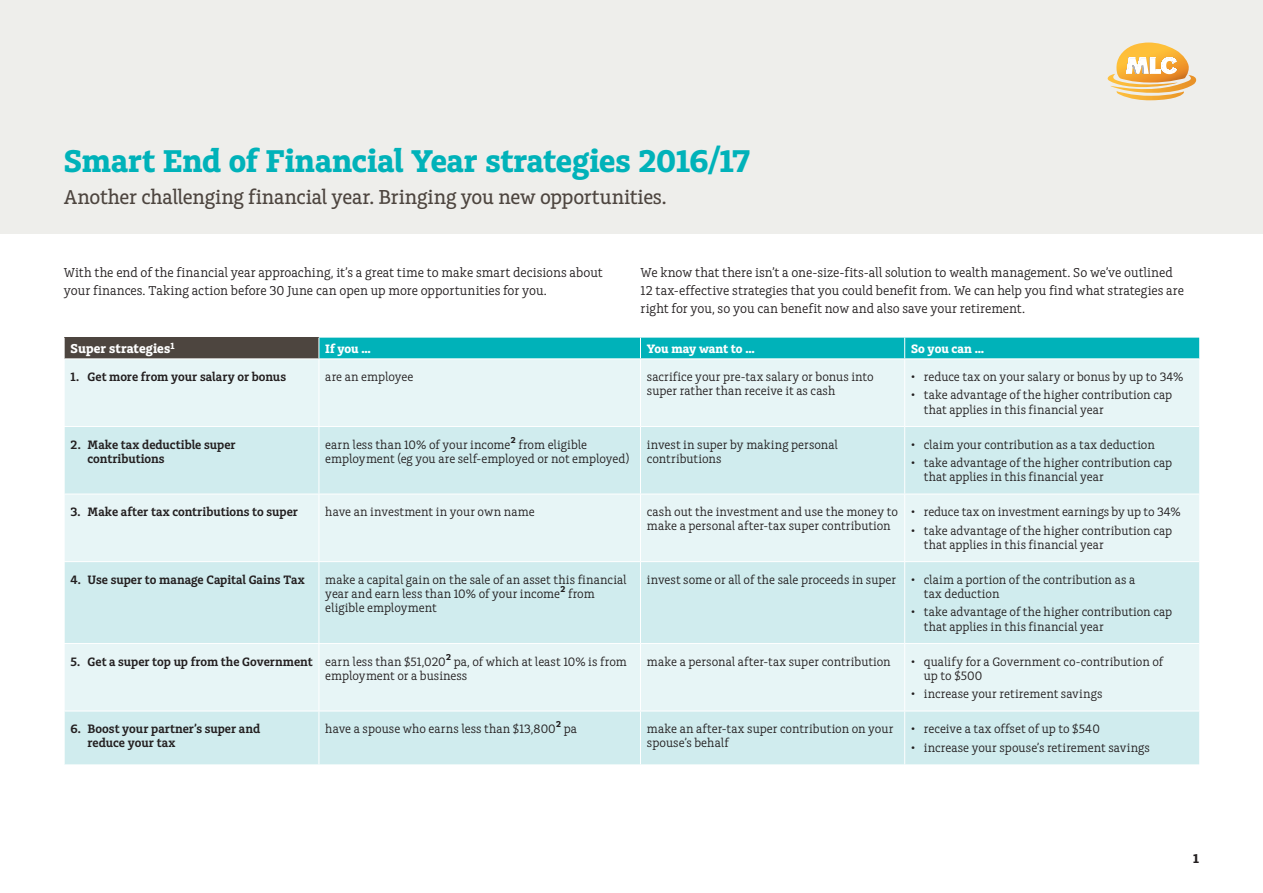
<style>
.page{position:relative;width:1263px;height:893px;background:#fff}
.page>*{position:absolute;margin:0;border:0;box-sizing:border-box;transform-origin:0 0}
.t1{font:700 33px "Charlie Std";letter-spacing:-.005em;color:#00b2b9}
.t2{font:500 21px "Charlie Std";letter-spacing:-.01em;color:#4d453f}
.t3{font:13.5px/18px "Charlie Std";color:#231f20}
.t4{font:700 13.5px "Charlie Std";letter-spacing:.01em;color:#fff}
.t5{font:700 13.5px "Charlie Std";color:#231f20}
.t6{font:12.75px/14.2px "Charlie Std";color:#231f20}
.t7{font:600 12.75px/14.2px "Charlie Std";color:#231f20}
.t8{font:700 12.75px "Charlie Std";letter-spacing:-.005em;color:#fff}
.t9{font:700 9px "Charlie Std";color:#231f20}
.s1{font-weight:400}
</style>
<div class="page">
<div style="left:0;top:0;width:1263px;height:234px;background:#eeeeeb"></div>
<svg style="left:1107px;top:43px;width:90px;height:57px"></svg>
<div style="left:64px;top:338px;width:255px;height:21px;background:#4d453f"></div>
<div style="left:65px;top:359px;width:1134px;height:67px;background:#e7f5f6"></div>
<svg style="left:65px;top:427px;width:1134px;height:337px;background:#d9eff1"></svg>
<hr style="left:64px;top:494px;width:255px;height:1px;background:#fff">
<hr style="left:905px;top:494px;width:294px;height:1px;background:#fff">
<hr style="left:64px;top:561px;width:255px;height:1px;background:#fff">
<hr style="left:905px;top:561px;width:294px;height:1px;background:#fff">
<hr style="left:64px;top:643px;width:255px;height:1px;background:#fff">
<hr style="left:905px;top:643px;width:294px;height:1px;background:#fff">
<hr style="left:64px;top:711px;width:255px;height:1px;background:#fff">
<hr style="left:905px;top:711px;width:294px;height:1px;background:#fff">
<svg style="left:64px;top:338px;width:1px;height:20px"></svg>
<hr style="left:64px;top:358px;width:255px;height:1px;background:#fff">
<hr style="left:319px;top:359px;width:1px;height:67px;background:#fff">
<hr style="left:640px;top:359px;width:1px;height:67px;background:#fff">
<hr style="left:904px;top:359px;width:1px;height:67px;background:#fff">
<hr style="left:319px;top:427px;width:1px;height:67px;background:#fff">
<hr style="left:640px;top:427px;width:1px;height:67px;background:#fff">
<hr style="left:904px;top:427px;width:1px;height:67px;background:#fff">
<hr style="left:319px;top:494px;width:321px;height:1px;background:#fff">
<hr style="left:319px;top:494px;width:1px;height:67px;background:#fff">
<hr style="left:640px;top:494px;width:265px;height:1px;background:#fff">
<hr style="left:640px;top:494px;width:1px;height:67px;background:#fff">
<hr style="left:904px;top:494px;width:1px;height:67px;background:#fff">
<hr style="left:319px;top:561px;width:321px;height:1px;background:#fff">
<hr style="left:319px;top:562px;width:1px;height:81px;background:#fff">
<hr style="left:640px;top:561px;width:265px;height:1px;background:#fff">
<hr style="left:640px;top:562px;width:1px;height:81px;background:#fff">
<hr style="left:904px;top:562px;width:1px;height:81px;background:#fff">
<hr style="left:319px;top:643px;width:321px;height:1px;background:#fff">
<hr style="left:319px;top:644px;width:1px;height:67px;background:#fff">
<hr style="left:640px;top:643px;width:265px;height:1px;background:#fff">
<hr style="left:640px;top:644px;width:1px;height:67px;background:#fff">
<hr style="left:904px;top:644px;width:1px;height:67px;background:#fff">
<hr style="left:319px;top:711px;width:321px;height:1px;background:#fff">
<hr style="left:319px;top:711px;width:1px;height:53px;background:#fff">
<hr style="left:640px;top:711px;width:265px;height:1px;background:#fff">
<hr style="left:640px;top:711px;width:1px;height:53px;background:#fff">
<hr style="left:904px;top:711px;width:1px;height:53px;background:#fff">
<div style="left:319px;top:338px;width:880px;height:21px;background:#00b2b9"></div>
<hr style="left:905px;top:358px;width:294px;height:1px;background:#fff">
<h1 class="t1" style="left:64px;top:142px;width:688px">Smart End of Financial Year strategies 2016/17</h1>
<h2 class="t2" style="left:64px;top:185px;width:604px">Another challenging financial year. Bringing you new opportunities.</h2>
<p class="t3" style="left:64px;top:263px;width:540px">With the end of the financial year approaching, it’s a great time to make smart decisions about your finances. Taking action before 30 June can open up more opportunities for you.</p>
<p class="t3" style="left:640px;top:263px;width:545px">We know that there isn’t a one-size-fits-all solution to wealth management. So we’ve outlined<br>12 tax-effective strategies that you could benefit from. We can help you find what strategies are right for you, so you can benefit now and also save your retirement.</p>
<p class="t4" style="left:71px;top:341px;width:106px">Super strategies<sup>1</sup></p>
<p class="t8" style="left:325px;top:341px;width:47px">If you …</p>
<p class="t8" style="left:647px;top:341px;width:109px">You may want to …</p>
<p class="t8" style="left:911px;top:341px;width:74px">So you can …</p>
<p class="t7" style="left:71px;top:370px;width:217px">1. Get more from your salary or bonus</p>
<p class="t6" style="left:325px;top:370px;width:90px">are an employee</p>
<p class="t6" style="left:647px;top:370px;width:228px">sacrifice your pre-tax salary or bonus into super rather than receive it as cash</p>
<p class="t6" style="left:911px;top:370px;width:274px">• reduce tax on your salary or bonus by up to 34%</p>
<p class="t6" style="left:924px;top:388px;width:250px;text-indent:-13px">• take advantage of the higher contribution cap that applies in this financial year</p>
<p class="t7" style="left:88px;top:437px;width:150px;text-indent:-17px">2. Make tax deductible super contributions</p>
<p class="t6" style="left:325px;top:437px;width:187px">earn less than 10% of your income</p>
<p class="t9" style="left:511px;top:434px;width:6px">2</p>
<p class="t6" style="left:325px;top:437px;width:306px;text-indent:193px">from eligible employment (eg you are self-employed or not employed)</p>
<p class="t6" style="left:647px;top:437px;width:193px">invest in super by making personal contributions</p>
<p class="t6" style="left:911px;top:437px;width:245px">• claim your contribution as a tax deduction</p>
<p class="t6" style="left:924px;top:456px;width:250px;text-indent:-13px">• take advantage of the higher contribution cap that applies in this financial year</p>
<p class="t7" style="left:71px;top:505px;width:229px">3. Make after tax contributions to super</p>
<p class="t6" style="left:325px;top:505px;width:211px">have an investment in your own name</p>
<p class="t6" style="left:647px;top:505px;width:253px">cash out the investment and use the money to make a personal after-tax super contribution</p>
<p class="t6" style="left:911px;top:505px;width:271px">• reduce tax on investment earnings by up to 34%</p>
<p class="t6" style="left:924px;top:523px;width:250px;text-indent:-13px">• take advantage of the higher contribution cap that applies in this financial year</p>
<p class="t7" style="left:71px;top:572px;width:236px">4. Use super to manage Capital Gains Tax</p>
<p class="t6" style="left:325px;top:572px;width:303px">make a capital gain on the sale of an asset this financial year and earn less than 10% of your income</p>
<p class="t9" style="left:560px;top:584px;width:6px">2</p>
<p class="t6" style="left:568px;top:587px;width:28px">from</p>
<p class="t6" style="left:325px;top:601px;width:113px">eligible employment</p>
<p class="t6" style="left:924px;top:572px;width:213px;text-indent:-277px">invest some or all of the sale proceeds in super • claim a portion of the contribution as a tax deduction</p>
<p class="t6" style="left:924px;top:605px;width:250px;text-indent:-13px">• take advantage of the higher contribution cap that applies in this financial year</p>
<p class="t7" style="left:71px;top:654px;width:377px">5. Get a super top up from the Government <span class="s1">earn less than $51,020</span></p>
<p class="t9" style="left:446px;top:651px;width:6px">2</p>
<p class="t6" style="left:325px;top:654px;width:303px;text-indent:128px">pa, of which at least 10% is from employment or a business</p>
<p class="t6" style="left:647px;top:654px;width:245px">make a personal after-tax super contribution</p>
<p class="t6" style="left:924px;top:654px;width:241px;text-indent:-13px">• qualify for a Government co-contribution of up to $500</p>
<p class="t6" style="left:911px;top:687px;width:193px">• increase your retirement savings</p>
<p class="t7" style="left:88px;top:722px;width:174px;text-indent:-17px">6. Boost your partner’s super and reduce your tax</p>
<p class="t6" style="left:325px;top:722px;width:232px">have a spouse who earns less than $13,800</p>
<p class="t9" style="left:556px;top:719px;width:6px">2</p>
<p class="t6" style="left:564px;top:722px;width:15px">pa</p>
<p class="t6" style="left:647px;top:722px;width:248px">make an after-tax super contribution on your spouse’s behalf</p>
<p class="t6" style="left:911px;top:722px;width:190px">• receive a tax offset of up to $540</p>
<p class="t6" style="left:911px;top:740px;width:240px">• increase your spouse’s retirement savings</p>
<p class="t5" style="left:1193px;top:851px;width:7px">1</p>
</div>
